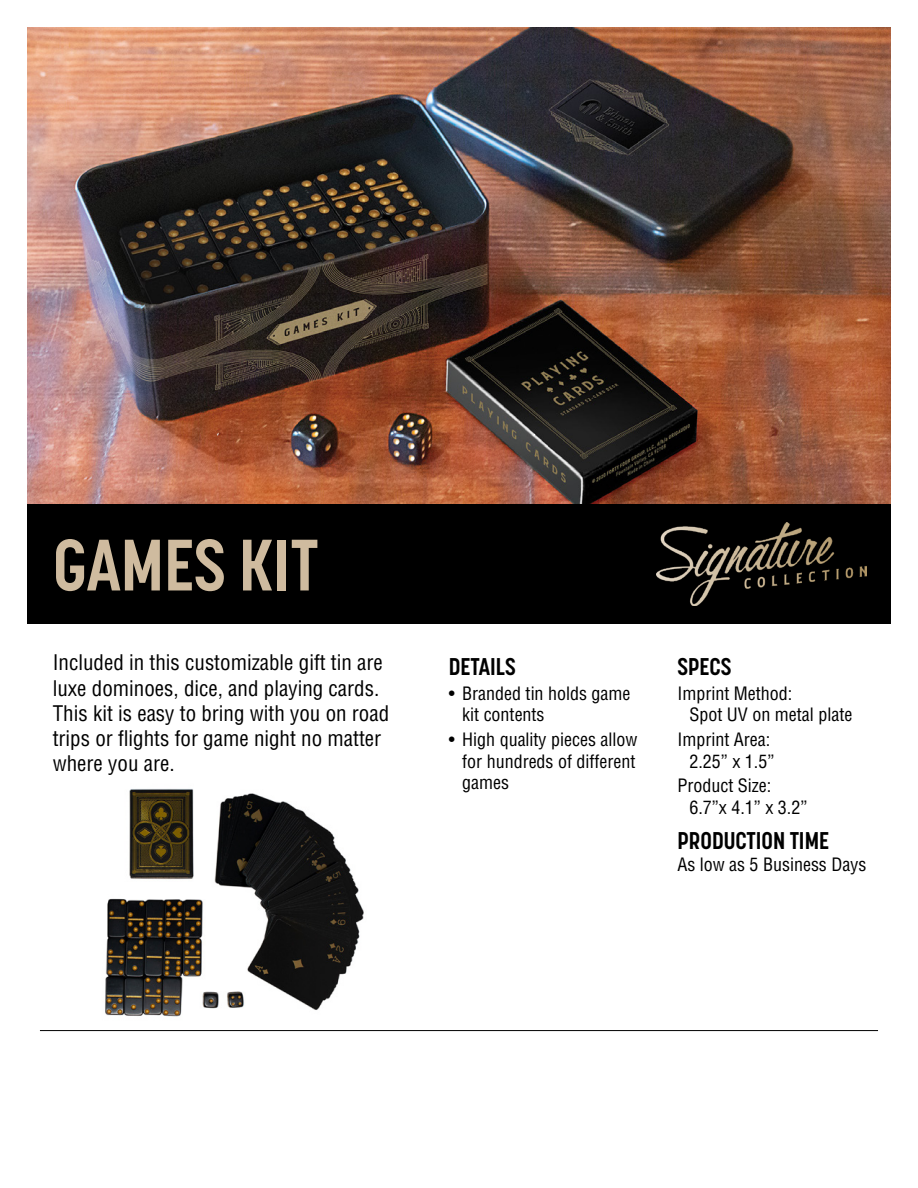
<style>
.page{position:relative;width:918px;height:1188px;background:#fff}
.page>*{position:absolute;margin:0;border:0;box-sizing:border-box;transform-origin:0 0}
.t1{font:700 72px "Korolev Condensed";color:#cfbb9f}
.t2{font:700 24px "Korolev Condensed";color:#000}
.t3{font:condensed 21px/25.2px "Helvetica LT Std";color:#000}
.t4{font:condensed 18px/21.6px "Helvetica LT Std";color:#000}
</style>
<div class="page">
<hr style="left:40px;top:1030px;width:838px;height:1px;background:#000">
<img style="left:27px;top:27px;width:864px;height:477px">
<div style="left:27px;top:504px;width:864px;height:120px;background:#000"></div>
<img style="left:657px;top:523px;width:209px;height:83px">
<img style="left:105px;top:789px;width:259px;height:228px">
<h1 class="t1" style="left:53px;top:523px;width:267px">GAMES KIT</h1>
<p class="t3" style="left:53px;top:650px;width:338px">Included in this customizable gift tin are luxe dominoes, dice, and playing cards.<br>This kit is easy to bring with you on road trips or flights for game night no matter where you are.</p>
<h2 class="t2" style="left:449px;top:652px;width:69px">DETAILS</h2>
<p class="t4" style="left:462px;top:682px;width:170px;text-indent:-14px">• Branded tin holds game kit contents</p>
<p class="t4" style="left:462px;top:729px;width:177px;text-align:justify;text-indent:-14px">• High quality pieces allow for hundreds of different games</p>
<h2 class="t2" style="left:677px;top:652px;width:55px">SPECS</h2>
<p class="t4" style="left:689px;top:682px;width:164px;text-indent:-12px">Imprint Method:<br>Spot UV on metal plate</p>
<p class="t4" style="left:677px;top:729px;width:99px;text-align:right">Imprint Area:<br>2.25” x 1.5”</p>
<p class="t4" style="left:689px;top:775px;width:119px;text-indent:-12px">Product Size:<br>6.7”x 4.1” x 3.2”</p>
<h2 class="t2" style="left:677px;top:827px;width:153px">PRODUCTION TIME</h2>
<p class="t4" style="left:677px;top:853px;width:190px">As low as 5 Business Days</p>
</div>
